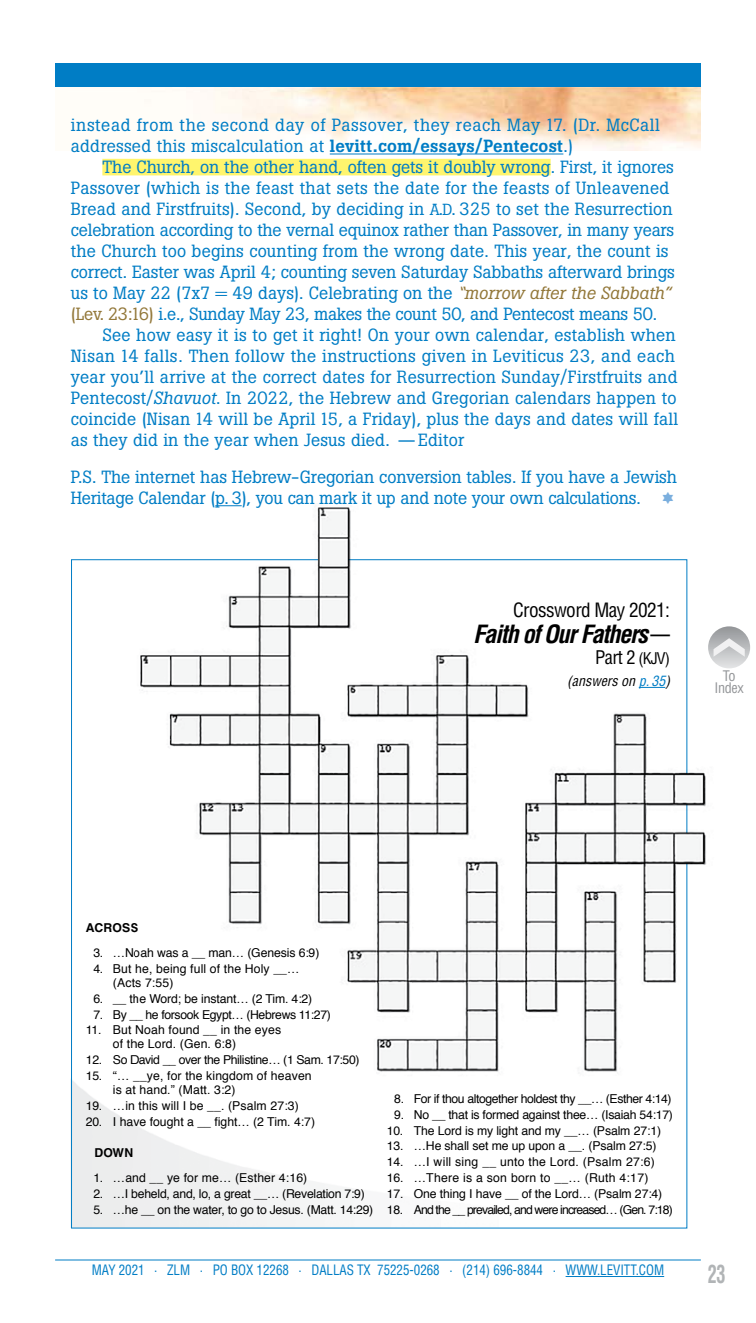
<style>
.page{position:relative;width:756px;height:1323px;background:#fff}
.page>*{position:absolute;margin:0;border:0;box-sizing:border-box;transform-origin:0 0}
.t1{font:italic 700 condensed 24.5px "Helvetica";letter-spacing:-.05em;color:#000}
.t2{font:700 condensed 24.5px "Helvetica";color:#b1b4b6;scale:.75 1}
.t3{font:condensed 19.25px "Helvetica";letter-spacing:-.03em;color:#000}
.t4{font:condensed 18.38px "Helvetica";color:#000}
.t5{font:17.5px/21px "Boton";letter-spacing:.01em;color:#007dc5}
.t6{font:17.5px/21px "Boton";letter-spacing:.035em;color:#007dc5}
.t7{font:condensed 14.17px/12.2px "Helvetica";letter-spacing:-.025em;color:#939598;text-align:center}
.t8{font:condensed 14px "Helvetica";letter-spacing:-.005em;color:#007dc5;scale:.93 1}
.t9{font:italic condensed 14px "Helvetica";color:#000}
.t10{font:12.25px "Helvetica";letter-spacing:-.01em;color:#000}
.t11{font:12.25px/14px "Helvetica";letter-spacing:.01em;color:#000}
.t12{font:12.25px "Helvetica";letter-spacing:-.03em;color:#000}
.t13{font:12.25px "Helvetica";letter-spacing:.02em;color:#000}
.t14{font:12.25px "Helvetica";letter-spacing:-.07em;color:#000}
.t15{font:12.25px "Helvetica";letter-spacing:-.035em;color:#000}
.t16{font:700 12.25px "Helvetica";letter-spacing:.02em;color:#000}
.s1{font-weight:500}
.s2{font-size:15.92px}
.s3{font-style:italic;color:#93783a}
.s4{color:#93783a}
.s5{font-style:italic}
.s6{font-family:"Quirks ICG";color:#7bafde}
.s7{font-weight:400;font-style:normal}
.s8{font-size:15.75px}
.s9{color:#007dc5}
</style>
<div class="page">
<img style="left:186px;top:87px;width:515px;height:64px">
<div style="left:55px;top:63px;width:646px;height:24px;background:#007dc5"></div>
<hr style="left:55px;top:1260px;width:646px;height:1px;background:#007dc5">
<hr style="left:566px;top:1276px;width:98px;height:1px;background:#007dc5">
<hr style="left:330px;top:154px;width:233px;height:1px;background:#007dc5">
<div style="left:102px;top:159px;width:449px;height:16px;background:#fff56d"></div>
<img style="left:136px;top:505px;width:570px;height:574px">
<svg style="left:639px;top:687px;width:26px;height:1px"></svg>
<div style="left:704px;top:621px;width:49px;height:81px;background:#fff;border-radius:16px"></div>
<div style="left:708px;top:626px;width:42px;height:42px;background:linear-gradient(to bottom,#96989b,#e0e1e2);border-radius:21px"></div>
<svg style="left:714px;top:638px;width:31px;height:19px"></svg>
<p class="t6" style="left:71px;top:115px;width:591px">instead from the second day of Passover, they reach May 17. (Dr. McCall addressed this miscalculation at <span class="s1">levitt.com/essays/Pentecost</span>.)</p>
<p class="t5" style="left:71px;top:157px;width:605px;text-indent:32px">The Church, on the other hand, often gets it doubly wrong. First, it ignores Passover (which is the feast that sets the date for the feasts of Unleavened Bread and Firstfruits). Second, by deciding in <span class="s2">a</span>.<span class="s2">d</span>. 325 to set the Resurrection celebration according to the vernal equinox rather than Passover, in many years the Church too begins counting from the wrong date. This year, the count is correct. Easter was April 4; counting seven Saturday Sabbaths afterward brings us to May 22 (7x7 = 49 days). Celebrating on the <span class="s3">“morrow after the Sabbath” </span><span class="s4">(Lev. 23:16)</span> i.e., Sunday May 23, makes the count 50, and Pentecost means 50.</p>
<p class="t5" style="left:71px;top:325px;width:609px;text-indent:32px">See how easy it is to get it right! On your own calendar, establish when Nisan 14 falls. Then follow the instructions given in Leviticus 23, and each year you’ll arrive at the correct dates for Resurrection Sunday/Firstfruits and Pentecost/<span class="s5">Shavuot</span>. In 2022, the Hebrew and Gregorian calendars happen to coincide (Nisan 14 will be April 15, a Friday), plus the days and dates will fall as they did in the year when Jesus died. —Editor</p>
<p class="t5" style="left:71px;top:466px;width:608px">P.S. The internet has Hebrew-Gregorian conversion tables. If you have a Jewish<br>Heritage Calendar (p. 3), you can mark it up and note your own calculations. <span class="s6">1</span></p>
<p class="t3" style="left:513px;top:598px;width:158px">Crossword May 2021:</p>
<h1 class="t1" style="left:473px;top:619px;width:198px">Faith of Our Fathers<span class="s7">—</span></h1>
<p class="t4" style="left:595px;top:646px;width:76px">Part 2 <span class="s8">(KJV)</span></p>
<p class="t9" style="left:567px;top:672px;width:104px">(answers on <span class="s9">p. 35</span>)</p>
<p class="t7" style="left:714px;top:670px;width:31px">To<br>Index</p>
<p class="t16" style="left:86px;top:921px;width:54px">ACROSS</p>
<p class="t10" style="left:93px;top:943px;width:227px">3. …Noah was a __ man… (Genesis 6:9)</p>
<p class="t11" style="left:113px;top:962px;width:188px;text-indent:-19px">4. But he, being full of the Holy __… (Acts 7:55)</p>
<p class="t10" style="left:93px;top:989px;width:220px">6. __ the Word; be instant… (2 Tim. 4:2)</p>
<p class="t12" style="left:93px;top:1005px;width:239px">7. By __ he forsook Egypt… (Hebrews 11:27)</p>
<p class="t11" style="left:113px;top:1024px;width:170px;text-indent:-27px">11. But Noah found __ in the eyes of the Lord. (Gen. 6:8)</p>
<p class="t12" style="left:86px;top:1050px;width:275px">12. So David __ over the Philistine… (1 Sam. 17:50)</p>
<p class="t11" style="left:113px;top:1069px;width:200px;text-indent:-27px">15. “… __ye, for the kingdom of heaven is at hand.” (Matt. 3:2)</p>
<p class="t11" style="left:86px;top:1099px;width:214px">19. …in this will I be __. (Psalm 27:3)</p>
<p class="t10" style="left:86px;top:1112px;width:231px">20. I have fought a __ fight… (2 Tim. 4:7)</p>
<p class="t16" style="left:94px;top:1145px;width:40px">DOWN</p>
<p class="t11" style="left:93px;top:1171px;width:215px">1. …and __ ye for me… (Esther 4:16)</p>
<p class="t10" style="left:93px;top:1184px;width:273px">2. …I beheld, and, lo, a great __… (Revelation 7:9)</p>
<p class="t10" style="left:93px;top:1200px;width:281px">5. …he __ on the water, to go to Jesus. (Matt. 14:29)</p>
<p class="t15" style="left:394px;top:1089px;width:279px">8. For if thou altogether holdest thy __… (Esther 4:14)</p>
<p class="t10" style="left:394px;top:1105px;width:280px">9. No __ that is formed against thee… (Isaiah 54:17)</p>
<p class="t10" style="left:387px;top:1121px;width:276px">10. The Lord is my light and my __… (Psalm 27:1)</p>
<p class="t10" style="left:387px;top:1137px;width:271px">13. …He shall set me up upon a __. (Psalm 27:5)</p>
<p class="t13" style="left:387px;top:1152px;width:270px">14. …I will sing __ unto the Lord. (Psalm 27:6)</p>
<p class="t13" style="left:387px;top:1168px;width:263px">16. …There is a son born to __… (Ruth 4:17)</p>
<p class="t10" style="left:387px;top:1184px;width:277px">17. One thing I have __ of the Lord… (Psalm 27:4)</p>
<p class="t14" style="left:387px;top:1200px;width:288px">18. And the __ prevailed, and were increased… (Gen. 7:18)</p>
<p class="t8" style="left:92px;top:1261px;width:617px">MAY 2021 . ZLM . PO BOX 12268 . DALLAS TX 75225-0268 . (214) 696-8844 . WWW.LEVITT.COM</p>
<h1 class="t2" style="left:708px;top:1258px;width:25px">23</h1>
</div>
